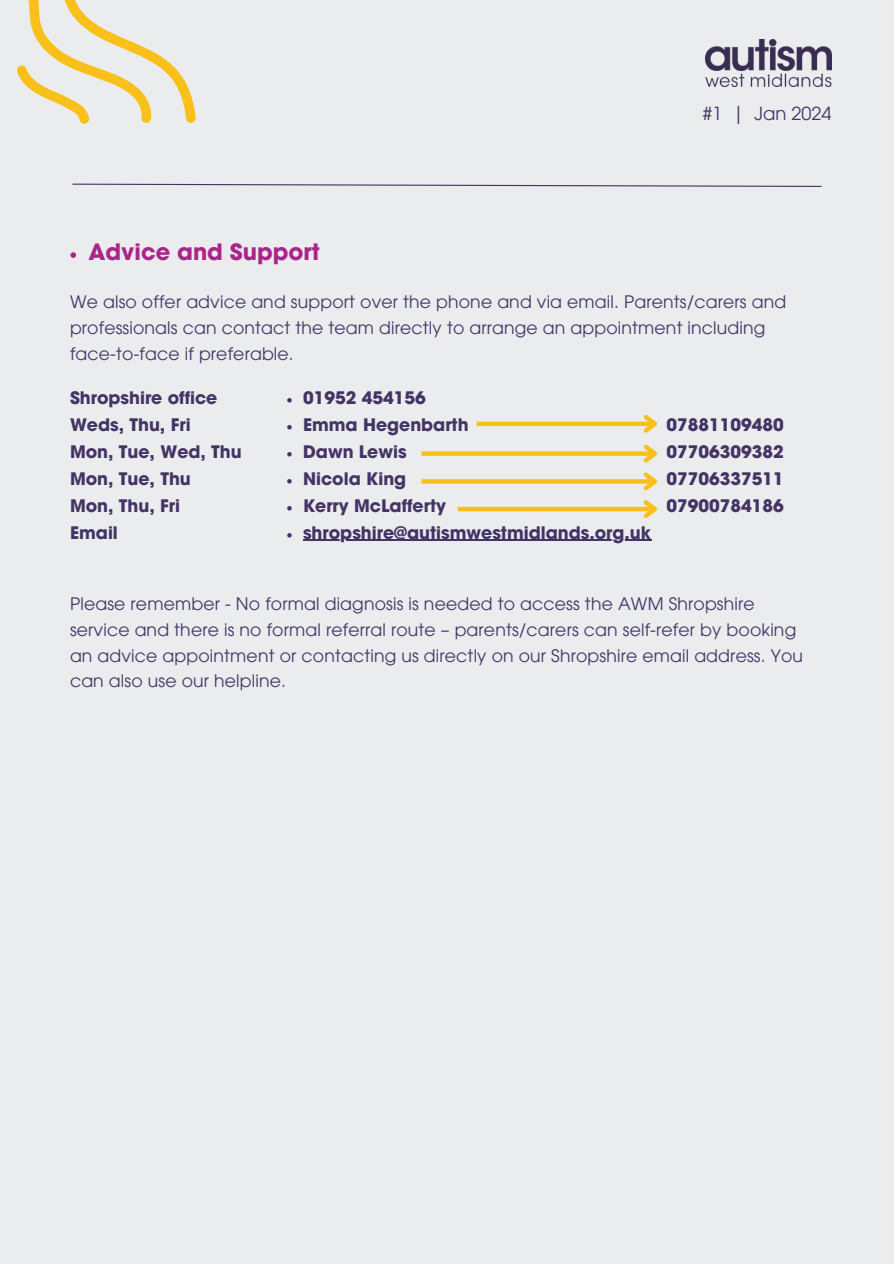
<style>
.page{position:relative;width:894px;height:1264px;background:#fff}
.page>*{position:absolute;margin:0;border:0;box-sizing:border-box;transform-origin:0 0}
.t1{font:700 22.5px "ITC Avant Garde Pro";color:#aa2489}
.t2{font:18px "ITC Avant Garde Pro";color:#433465}
.t3{font:17.25px/25.8px "ITC Avant Garde Pro";letter-spacing:.01em;color:#433465}
.t4{font:700 17.25px/27px "ITC Avant Garde Pro";color:#433465}
</style>
<div class="page">
<div style="left:0;top:0;width:893px;height:1263px;background:#ebecee"></div>
<img style="left:705px;top:39px;width:126px;height:47px">
<svg style="left:17px;top:0;width:179px;height:124px"></svg>
<svg style="left:72px;top:183px;width:750px;height:4px"></svg>
<svg style="left:70px;top:252px;width:6px;height:6px"></svg>
<svg style="left:287px;top:398px;width:4px;height:4px"></svg>
<svg style="left:287px;top:425px;width:4px;height:4px"></svg>
<svg style="left:287px;top:452px;width:4px;height:4px"></svg>
<svg style="left:287px;top:479px;width:4px;height:4px"></svg>
<svg style="left:287px;top:506px;width:4px;height:4px"></svg>
<svg style="left:287px;top:533px;width:4px;height:4px"></svg>
<hr style="left:303px;top:540px;width:348px;height:1px;background:#433465">
<div style="left:476px;top:421px;width:178px;height:5px;background:#f9c01a"></div>
<div style="left:421px;top:451px;width:233px;height:5px;background:#f9c01a"></div>
<svg style="left:421px;top:479px;width:218px;height:4px"></svg>
<hr style="left:457px;top:507px;width:197px;height:4px;background:#f9c01a">
<svg style="left:639px;top:415px;width:18px;height:103px"></svg>
<p class="t1" style="left:88px;top:243px;width:232px">Advice and Support</p>
<p class="t2" style="left:702px;top:107px;width:130px">#1 | Jan 2024</p>
<p class="t3" style="left:70px;top:291px;width:717px">We also offer advice and support over the phone and via email. Parents/carers and professionals can contact the team directly to arrange an appointment including face-to-face if preferable.</p>
<p class="t4" style="left:70px;top:386px;width:173px">Shropshire office<br>Weds, Thu, Fri<br>Mon, Tue, Wed, Thu<br>Mon, Tue, Thu<br>Mon, Thu, Fri<br>Email</p>
<h2 class="t4" style="left:303px;top:386px;width:124px">01952 454156</h2>
<p class="t4" style="left:303px;top:413px;width:167px">Emma Hegenbarth</p>
<p class="t4" style="left:303px;top:440px;width:105px">Dawn Lewis</p>
<p class="t4" style="left:303px;top:467px;width:105px">Nicola King</p>
<p class="t4" style="left:303px;top:494px;width:144px">Kerry McLafferty</p>
<p class="t4" style="left:303px;top:521px;width:349px">shropshire@autismwestmidlands.org.uk</p>
<p class="t4" style="left:666px;top:413px;width:119px;text-align:justify">07881109480<br>07706309382<br>07706337511<br>07900784186</p>
<p class="t3" style="left:70px;top:592px;width:734px">Please remember - No formal diagnosis is needed to access the AWM Shropshire service and there is no formal referral route – parents/carers can self-refer by booking an advice appointment or contacting us directly on our Shropshire email address. You can also use our helpline.</p>
</div>
